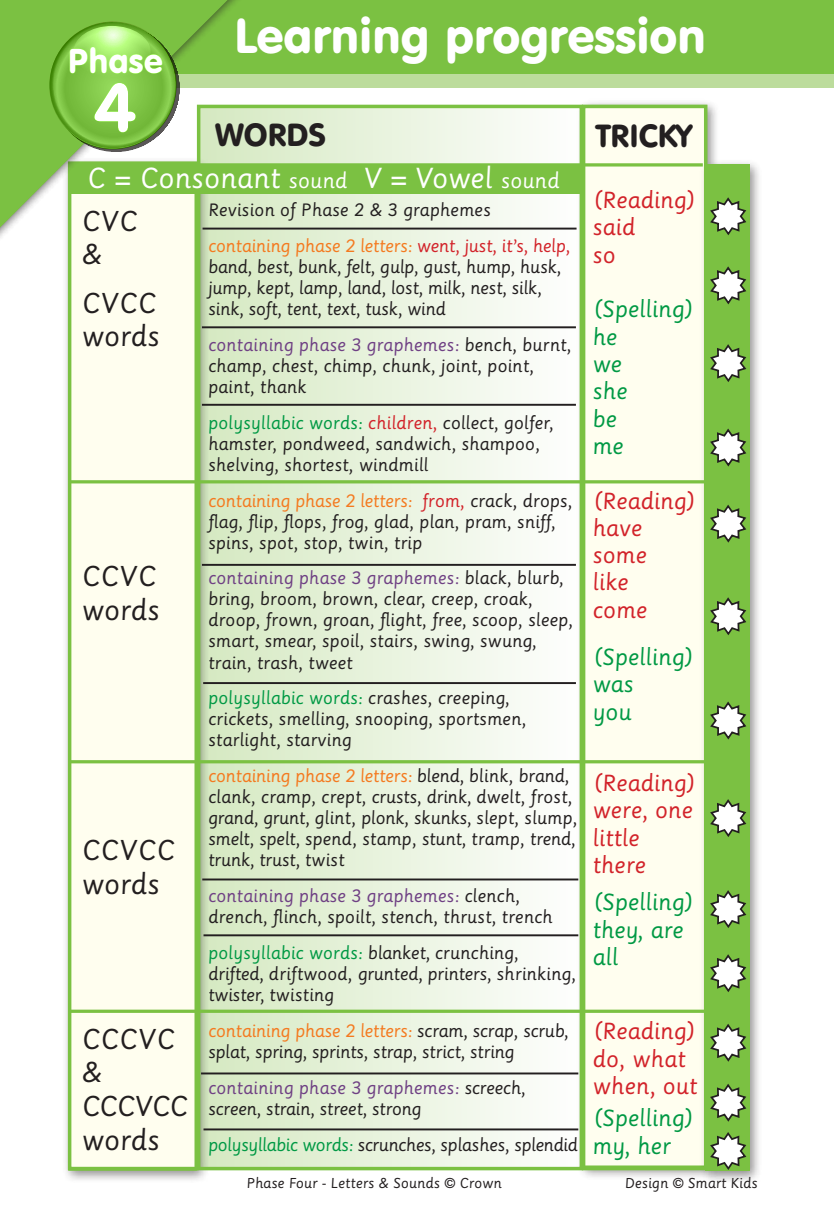
<style>
.page{position:relative;width:834px;height:1221px;background:#fff}
.page>*{position:absolute;margin:0;border:0;box-sizing:border-box;transform-origin:0 0}
.t1{font:48.12px "VAG Rounded BT";color:#fff}
.t2{font:33.95px "VAG Rounded BT";color:#fff}
.t3{font:31.5px "VAG Rounded BT";color:#231f20}
.t4{font:28.18px "Sassoon Primary";color:#fff}
.t5{font:28px/33.6px "Sassoon Primary";color:#231f20}
.t6{font:28px/33.6px "Sassoon Primary";letter-spacing:-.02em;color:#231f20}
.t7{font:22.75px/27.3px "Sassoon Primary";color:#d2232a}
.t8{font:22.75px/27.3px "Sassoon Primary";color:#094}
.t9{font:17.5px/21px "Sassoon Primary";color:#231f20}
.t10{font:17.5px/21px "Sassoon Primary";letter-spacing:-.02em;color:#231f20}
.t11{font:17.5px "Sassoon Primary";letter-spacing:-.03em;color:#231f20}
.t12{font:14px "Sassoon Primary";color:#231f20}
.s1{font-size:21px}
.s2{color:#f47a20}
.s3{color:#d2232a}
.s4{color:#6f4084}
.s5{color:#094}
</style>
<div class="page">
<div style="left:197px;top:105px;width:385px;height:1062px;background:linear-gradient(to right,#d4e8c0,#fdfefd)"></div>
<div style="left:62px;top:157px;width:148px;height:1026px;background:#231f20;opacity:.5"></div>
<div style="left:68px;top:163px;width:129px;height:1007px;background:#fffeef"></div>
<div style="left:576px;top:99px;width:144px;height:1081px;background:#231f20;opacity:.5"></div>
<div style="left:582px;top:105px;width:124px;height:1062px;background:#fffeef"></div>
<div style="left:699px;top:159px;width:64px;height:1024px;background:#231f20;opacity:.5"></div>
<div style="left:705px;top:165px;width:44px;height:1005px;background:#7bc142"></div>
<div style="left:581px;top:105px;width:126px;height:1065px;border:4px solid #7bc142"></div>
<div style="left:197px;top:105px;width:386px;height:1065px;border:4px solid #7bc142"></div>
<hr style="left:68px;top:480px;width:637px;height:3px;background:#7bc142">
<hr style="left:73px;top:163px;width:629px;height:3px;background:#7bc142">
<svg style="left:708px;top:1132px;width:39px;height:39px"></svg>
<svg style="left:710px;top:1084px;width:37px;height:38px"></svg>
<svg style="left:710px;top:1024px;width:37px;height:38px"></svg>
<svg style="left:710px;top:954px;width:37px;height:38px"></svg>
<svg style="left:710px;top:890px;width:37px;height:38px"></svg>
<svg style="left:710px;top:799px;width:37px;height:38px"></svg>
<svg style="left:710px;top:701px;width:37px;height:39px"></svg>
<svg style="left:710px;top:597px;width:37px;height:39px"></svg>
<svg style="left:710px;top:504px;width:37px;height:39px"></svg>
<svg style="left:710px;top:428px;width:37px;height:39px"></svg>
<svg style="left:710px;top:344px;width:37px;height:38px"></svg>
<svg style="left:710px;top:266px;width:37px;height:39px"></svg>
<svg style="left:710px;top:197px;width:37px;height:39px"></svg>
<hr style="left:71px;top:1009px;width:633px;height:3px;background:#7bc142">
<hr style="left:69px;top:760px;width:635px;height:3px;background:#7bc142">
<div style="left:68px;top:161px;width:130px;height:1009px;border:4px solid #7bc142"></div>
<div style="left:69px;top:164px;width:513px;height:29px;background:#7bc142"></div>
<hr style="left:202px;top:326px;width:374px;height:2px;background:#231f20">
<hr style="left:202px;top:227px;width:374px;height:2px;background:#231f20">
<hr style="left:202px;top:564px;width:374px;height:2px;background:#231f20">
<hr style="left:202px;top:878px;width:376px;height:2px;background:#231f20">
<hr style="left:201px;top:1072px;width:377px;height:2px;background:#231f20">
<hr style="left:202px;top:404px;width:374px;height:2px;background:#231f20">
<hr style="left:203px;top:682px;width:373px;height:2px;background:#231f20">
<hr style="left:203px;top:934px;width:375px;height:2px;background:#231f20">
<hr style="left:203px;top:1128px;width:375px;height:2px;background:#231f20">
<div style="left:0;top:1px;width:833px;height:87px;background:#bcdc9c"></div>
<div style="left:0;top:0;width:833px;height:74px;background:#7bc142"></div>
<div style="left:0;top:0;width:253px;height:256px;background:#231f20;opacity:.9"></div>
<svg style="left:0;top:0;width:227px;height:227px;fill:#7bc142"></svg>
<svg style="left:50px;top:22px;width:130px;height:129px"></svg>
<svg style="left:49px;top:22px;width:127px;height:127px;background:#83c84b"></svg>
<h1 class="t1" style="left:234px;top:5px;width:473px">Learning progression</h1>
<h2 class="t2" style="left:68px;top:40px;width:96px">Phase</h2>
<h3 class="t3" style="left:94px;top:114px;width:233px"><sup>4</sup> WORDS</h3>
<h3 class="t3" style="left:595px;top:115px;width:98px">TRICKY</h3>
<h3 class="t4" style="left:87px;top:162px;width:474px">C = Consonant <span class="s1">sound</span> V = Vowel <span class="s1">sound</span></h3>
<h3 class="t5" style="left:81px;top:205px;width:58px">CVC &amp;</h3>
<h3 class="t5" style="left:81px;top:286px;width:80px">CVCC words</h3>
<h3 class="t5" style="left:81px;top:560px;width:80px">CCVC words</h3>
<h3 class="t5" style="left:81px;top:833px;width:95px">CCVCC words</h3>
<h3 class="t6" style="left:81px;top:1022px;width:108px">CCCVC &amp;<br>CCCVCC words</h3>
<p class="t10" style="left:208px;top:192px;width:364px;line-height:35.9px">Revision of Phase 2 &amp; 3 graphemes <span class="s2">containing phase 2 letters:</span> <span class="s3">went, just, it’s, help,</span></p>
<p class="t10" style="left:208px;top:256px;width:355px">band, best, bunk, felt, gulp, gust, hump, husk, jump, kept, lamp, land, lost, milk, nest, silk, sink, soft, tent, text, tusk, wind</p>
<p class="t9" style="left:208px;top:334px;width:365px"><span class="s4">containing phase 3 graphemes:</span> bench, burnt, champ, chest, chimp, chunk, joint, point, paint, thank</p>
<p class="t9" style="left:208px;top:412px;width:347px"><span class="s5">polysyllabic words:</span> <span class="s3">children,</span> collect, golfer, hamster, pondweed, sandwich, shampoo, shelving, shortest, windmill</p>
<p class="t9" style="left:208px;top:490px;width:366px"><span class="s2">containing phase 2 letters:</span> <span class="s3">from,</span> crack, drops, flag, flip, flops, frog, glad, plan, pram, sniff, spins, spot, stop, twin, trip</p>
<p class="t9" style="left:208px;top:568px;width:367px"><span class="s4">containing phase 3 graphemes:</span> black, blurb, bring, broom, brown, clear, creep, croak, droop, frown, groan, flight, free, scoop, sleep, smart, smear, spoil, stairs, swing, swung, train, trash, tweet</p>
<p class="t9" style="left:208px;top:688px;width:320px"><span class="s5">polysyllabic words:</span> crashes, creeping, crickets, smelling, snooping, sportsmen, starlight, starving</p>
<p class="t10" style="left:208px;top:766px;width:371px"><span class="s2">containing phase 2 letters:</span> blend, blink, brand, clank, cramp, crept, crusts, drink, dwelt, frost, grand, grunt, glint, plonk, skunks, slept, slump, smelt, spelt, spend, stamp, stunt, tramp, trend, trunk, trust, twist</p>
<p class="t9" style="left:208px;top:885px;width:346px"><span class="s4">containing phase 3 graphemes:</span> clench, drench, flinch, spoilt, stench, thrust, trench</p>
<p class="t9" style="left:208px;top:942px;width:370px"><span class="s5">polysyllabic words:</span> blanket, crunching, drifted, driftwood, grunted, printers, shrinking, twister, twisting</p>
<p class="t10" style="left:208px;top:1020px;width:362px"><span class="s2">containing phase 2 letters:</span> scram, scrap, scrub, splat, spring, sprints, strap, strict, string</p>
<p class="t10" style="left:208px;top:1077px;width:319px"><span class="s4">containing phase 3 graphemes:</span> screech, screen, strain, street, strong</p>
<p class="t11" style="left:208px;top:1134px;width:371px"><span class="s5">polysyllabic words:</span> scrunches, splashes, splendid</p>
<h3 class="t7" style="left:592px;top:187px;width:106px">(Reading) said<br>so</h3>
<h3 class="t8" style="left:592px;top:296px;width:103px">(Spelling) he<br>we<br>she<br>be<br>me</h3>
<h3 class="t7" style="left:592px;top:487px;width:106px">(Reading) have some<br>like<br>come</h3>
<h3 class="t8" style="left:592px;top:643px;width:103px">(Spelling) was<br>you</h3>
<h3 class="t7" style="left:592px;top:769px;width:106px">(Reading) were, one little there</h3>
<h3 class="t8" style="left:592px;top:888px;width:103px">(Spelling) they, are all</h3>
<h3 class="t7" style="left:592px;top:1017px;width:106px">(Reading) do, what when, out</h3>
<h3 class="t8" style="left:592px;top:1104px;width:103px">(Spelling) my, her</h3>
<p class="t12" style="left:246px;top:1175px;width:257px">Phase Four - Letters &amp; Sounds © Crown</p>
<p class="t12" style="left:624px;top:1175px;width:134px">Design © Smart Kids</p>
</div>
